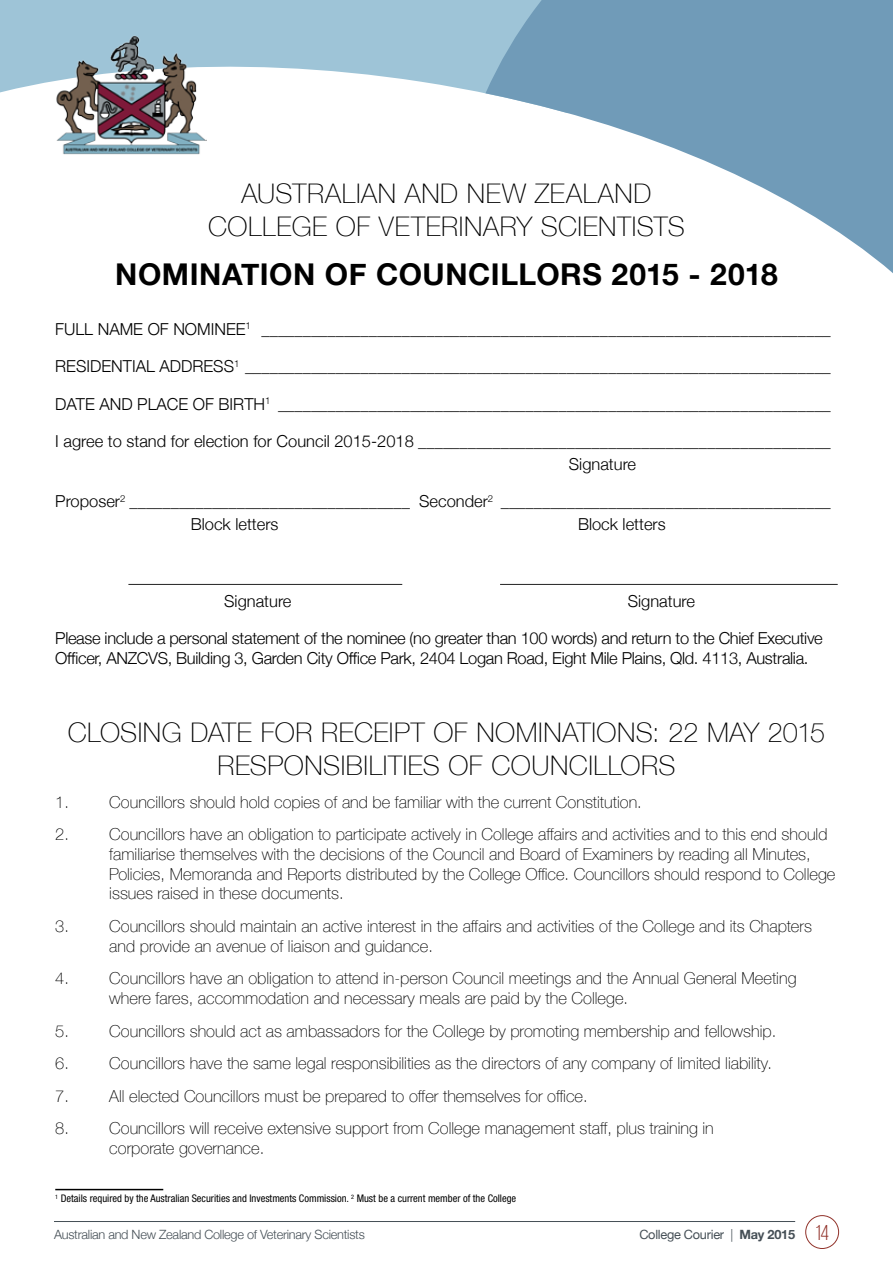
<style>
.page{position:relative;width:893px;height:1263px;background:#fff}
.page>*{position:absolute;margin:0;border:0;box-sizing:border-box;transform-origin:0 0}
.t1{font:700 30px "Helvetica Neue";letter-spacing:.02em;color:#000}
.t2{font:100 27px/33.2px "Helvetica Neue";letter-spacing:.02em;color:#000;text-align:center}
.t3{font:100 16.5px/19.8px "Helvetica Neue";color:#000}
.t4{font:300 16.5px/22.5px "Helvetica Neue";color:#000}
.t5{font:300 16.5px/19.8px "Helvetica Neue";letter-spacing:-.02em;color:#000}
.t6{font:300 12.75px "Helvetica Neue";letter-spacing:-.02em;color:#454f56}
.t7{font:12.75px "Helvetica Neue";letter-spacing:-.02em;color:#454f56}
.t8{font:condensed 10.5px "Helvetica Neue LT Std";color:#000}
.s1{font-weight:300}
.s2{font-weight:700}
.s3{font-family:"Bebas Neue";font-size:21.45px;color:#91322a}
</style>
<div class="page">
<hr style="left:54px;top:1221px;width:741px;height:1px;background:#454f56">
<div style="left:805px;top:1215px;width:34px;height:34px;border:1px solid #91322a;border-radius:50%"></div>
<svg style="left:0;top:0;width:485px;height:94px;fill:#9ec4d7"></svg>
<svg style="left:485px;top:0;width:408px;height:273px;fill:#709bb8"></svg>
<img style="left:54px;top:34px;width:153px;height:121px">
<hr style="left:55px;top:1189px;width:108px;height:1px;background:#000">
<hr style="left:128px;top:584px;width:274px;height:1px;background:#222">
<hr style="left:500px;top:584px;width:338px;height:1px;background:#222">
<h2 class="t2" style="left:208px;top:176px;width:478px">AUSTRALIAN AND NEW ZEALAND<br>COLLEGE OF VETERINARY SCIENTISTS</h2>
<h1 class="t1" style="left:115px;top:250px;width:664px">NOMINATION OF COUNCILLORS 2015 - 2018</h1>
<p class="t4" style="left:55px;top:317px;width:777px">FULL NAME OF NOMINEE<sup>1</sup> _____________________________________________________________________</p>
<p class="t4" style="left:55px;top:354px;width:777px">RESIDENTIAL ADDRESS<sup>1</sup> _______________________________________________________________________</p>
<p class="t4" style="left:55px;top:392px;width:777px">DATE AND PLACE OF BIRTH<sup>1</sup> ___________________________________________________________________</p>
<p class="t4" style="left:569px;top:429px;width:263px;text-indent:-514px">I agree to stand for election for Council 2015-2018 __________________________________________________<br>Signature</p>
<p class="t4" style="left:191px;top:489px;width:641px;text-indent:-136px">Proposer<sup>2</sup> __________________________________ Seconder<sup>2</sup> ________________________________________<br>Block letters</p>
<p class="t4" style="left:578px;top:512px;width:89px">Block letters</p>
<p class="t4" style="left:224px;top:589px;width:69px">Signature</p>
<p class="t4" style="left:628px;top:589px;width:69px">Signature</p>
<p class="t5" style="left:55px;top:628px;width:769px">Please include a personal statement of the nominee (no greater than 100 words) and return to the Chief Executive<br>Officer, ANZCVS, Building 3, Garden City Office Park, 2404 Logan Road, Eight Mile Plains, Qld. 4113, Australia.</p>
<h2 class="t2" style="left:68px;top:715px;width:759px">CLOSING DATE FOR RECEIPT OF NOMINATIONS: 22 MAY 2015<br>RESPONSIBILITIES OF COUNCILLORS</h2>
<p class="t3" style="left:55px;top:791px;width:15px">1.</p>
<p class="t3" style="left:109px;top:791px;width:534px">Councillors should hold copies of and be familiar with the current Constitution.</p>
<p class="t3" style="left:55px;top:824px;width:15px">2.</p>
<p class="t3" style="left:109px;top:824px;width:728px">Councillors have an obligation to participate actively in College affairs and activities and to this end should familiarise themselves with the decisions of the Council and Board of Examiners by reading all Minutes, Policies, Memoranda and Reports distributed by the College Office. Councillors should respond to College issues raised in these documents.</p>
<p class="t3" style="left:55px;top:916px;width:15px">3.</p>
<p class="t3" style="left:109px;top:916px;width:704px">Councillors should maintain an active interest in the affairs and activities of the College and its Chapters and provide an avenue of liaison and guidance.</p>
<p class="t3" style="left:55px;top:968px;width:15px">4.</p>
<p class="t3" style="left:109px;top:968px;width:689px">Councillors have an obligation to attend in-person Council meetings and the Annual General Meeting where fares, accommodation and necessary meals are paid by the College.</p>
<p class="t3" style="left:55px;top:1021px;width:15px">5.</p>
<p class="t3" style="left:109px;top:1021px;width:668px">Councillors should act as ambassadors for the College by promoting membership and fellowship.</p>
<p class="t3" style="left:55px;top:1053px;width:15px">6.</p>
<p class="t3" style="left:109px;top:1053px;width:664px">Councillors have the same legal responsibilities as the directors of any company of limited liability.</p>
<p class="t3" style="left:55px;top:1086px;width:15px">7.</p>
<p class="t3" style="left:109px;top:1086px;width:480px">All elected Councillors must be prepared to offer themselves for office.</p>
<p class="t3" style="left:55px;top:1118px;width:15px">8.</p>
<p class="t3" style="left:109px;top:1118px;width:606px">Councillors will receive extensive support from College management staff, plus training in corporate governance.</p>
<p class="t8" style="left:55px;top:1192px;width:462px"><sup>1</sup> Details required by the Australian Securities and Investments Commission. <sup>2</sup> Must be a current member of the College</p>
<p class="t6" style="left:54px;top:1224px;width:312px">Australian and New Zealand College of Veterinary Scientists</p>
<p class="t7" style="left:639px;top:1225px;width:191px">College Courier <span class="s1">|</span> <span class="s2">May 2015</span> <span class="s3">14</span></p>
</div>
